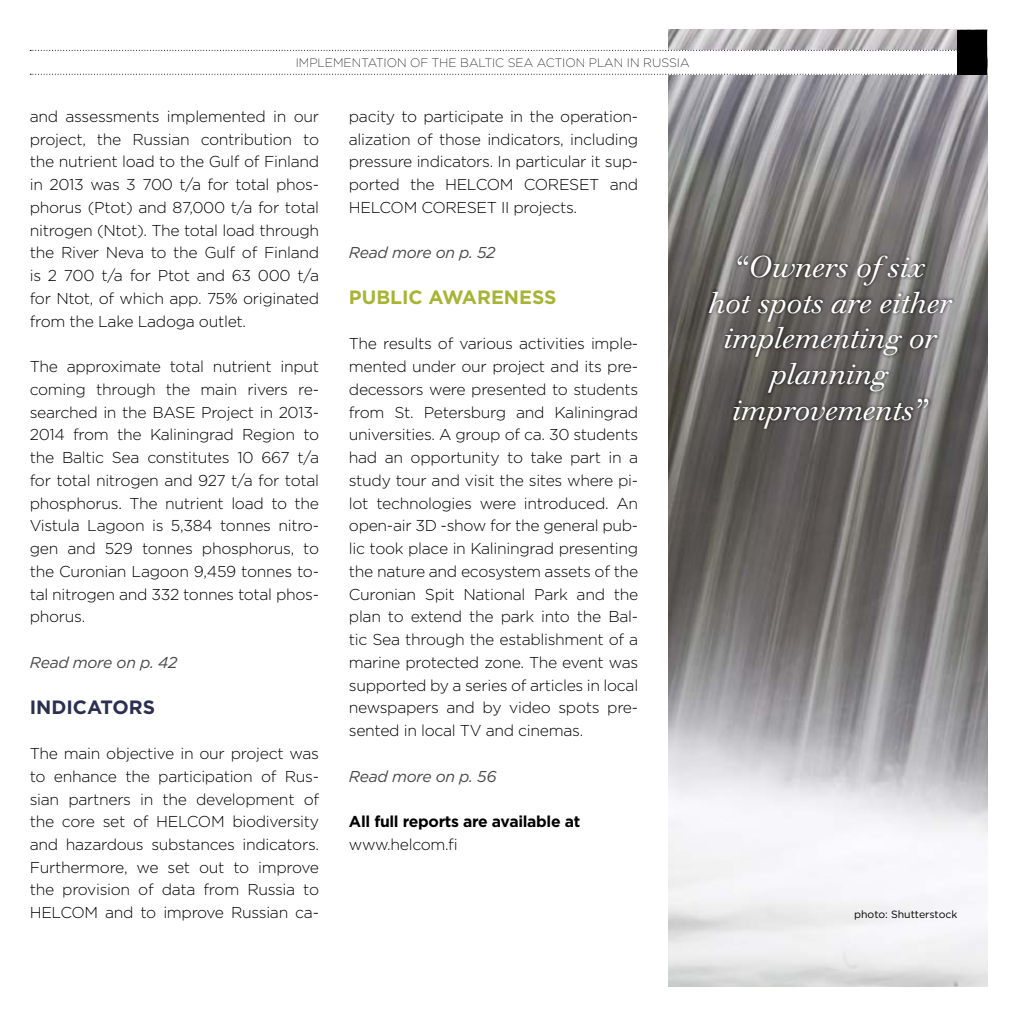
<style>
.page{position:relative;width:1017px;height:1017px;background:#fff}
.page>*{position:absolute;margin:0;border:0;box-sizing:border-box;transform-origin:0 0}
.t1{font:italic 29.75px/35.7px "Walbaum Standard BQ";color:#fff;text-align:center}
.t2{font:700 19.25px "Gotham";color:#a8b435}
.t3{font:700 19.25px "Gotham";color:#2b2f51}
.t4{font:300 15.75px/22.8px "Gotham";letter-spacing:-.02em;color:#000;text-align:justify}
.t5{font:italic 15.75px "Gotham";letter-spacing:-.02em;color:#484848}
.t6{font:700 15.75px "Gotham";letter-spacing:-.02em;color:#000}
.t7{font:200 12.25px "Gotham";color:#000}
.t8{font:10.5px "Gotham";color:#000}
</style>
<div class="page">
<img style="left:668px;top:30px;width:319px;height:956px">
<div style="left:30px;top:50px;width:927px;height:25px;background:#fff"></div>
<div style="left:957px;top:30px;width:30px;height:45px;background:#000"></div>
<svg style="left:30px;top:50px;width:927px;height:1px"></svg>
<svg style="left:30px;top:74px;width:927px;height:1px"></svg>
<div style="left:705px;top:253px;width:250px;height:178px;background:#000;opacity:.75"></div>
<p class="t7" style="left:296px;top:55px;width:395px">IMPLEMENTATION OF THE BALTIC SEA ACTION PLAN IN RUSSIA</p>
<p class="t4" style="left:30px;top:105px;width:291px">and assessments implemented in our project, the Russian contribution to the nutrient load to the Gulf of Finland in 2013 was 3 700 t/a for total phos&shy;phorus (Ptot) and 87,000 t/a for total nitrogen (Ntot). The total load through the River Neva to the Gulf of Finland is 2 700 t/a for Ptot and 63 000 t/a for Ntot, of which app. 75% originated from the Lake Ladoga outlet.</p>
<p class="t4" style="left:30px;top:355px;width:291px">The approximate total nutrient input coming through the main rivers re&shy;searched in the BASE Project in 2013- 2014 from the Kaliningrad Region to the Baltic Sea constitutes 10 667 t/a for total nitrogen and 927 t/a for total phosphorus. The nutrient load to the Vistula Lagoon is 5,384 tonnes nitro&shy;gen and 529 tonnes phosphorus, to the Curonian Lagoon 9,459 tonnes to&shy;tal nitrogen and 332 tonnes total phos&shy;phorus.</p>
<p class="t5" style="left:30px;top:652px;width:149px">Read more on p. 42</p>
<p class="t3" style="left:30px;top:694px;width:127px">INDICATORS</p>
<p class="t4" style="left:30px;top:742px;width:291px">The main objective in our project was to enhance the participation of Rus&shy;sian partners in the development of the core set of HELCOM biodiversity and hazardous substances indicators.<br>Furthermore, we set out to improve the provision of data from Russia to HELCOM and to improve Russian ca-</p>
<p class="t4" style="left:349px;top:105px;width:291px">pacity to participate in the operation&shy;alization of those indicators, including pressure indicators. In particular it sup&shy;ported the HELCOM CORESET and HELCOM CORESET II projects.</p>
<p class="t5" style="left:349px;top:243px;width:148px">Read more on p. 52</p>
<p class="t2" style="left:349px;top:284px;width:26px">Public</p>
<p class="t2" style="left:429px;top:284px;width:48px">awareness</p>
<p class="t4" style="left:349px;top:332px;width:291px">The results of various activities imple&shy;mented under our project and its pre&shy;decessors were presented to students from St. Petersburg and Kaliningrad universities. A group of ca. 30 students had an opportunity to take part in a study tour and visit the sites where pi&shy;lot technologies were introduced. An open-air 3D -show for the general pub&shy;lic took place in Kaliningrad presenting the nature and ecosystem assets of the Curonian Spit National Park and the plan to extend the park into the Bal&shy;tic Sea through the establishment of a marine protected zone. The event was supported by a series of articles in local newspapers and by video spots pre&shy;sented in local TV and cinemas.</p>
<p class="t5" style="left:349px;top:766px;width:149px">Read more on p. 56</p>
<p class="t6" style="left:349px;top:811px;width:233px">All full reports are available at</p>
<p class="t4" style="left:349px;top:832px;width:111px">www.helcom.fi</p>
<h1 class="t1" style="left:707px;top:250px;width:244px">“Owners of six<br>hot spots are either implementing or planning improvements”</h1>
<p class="t8" style="left:854px;top:907px;width:105px">photo: Shutterstock</p>
</div>
